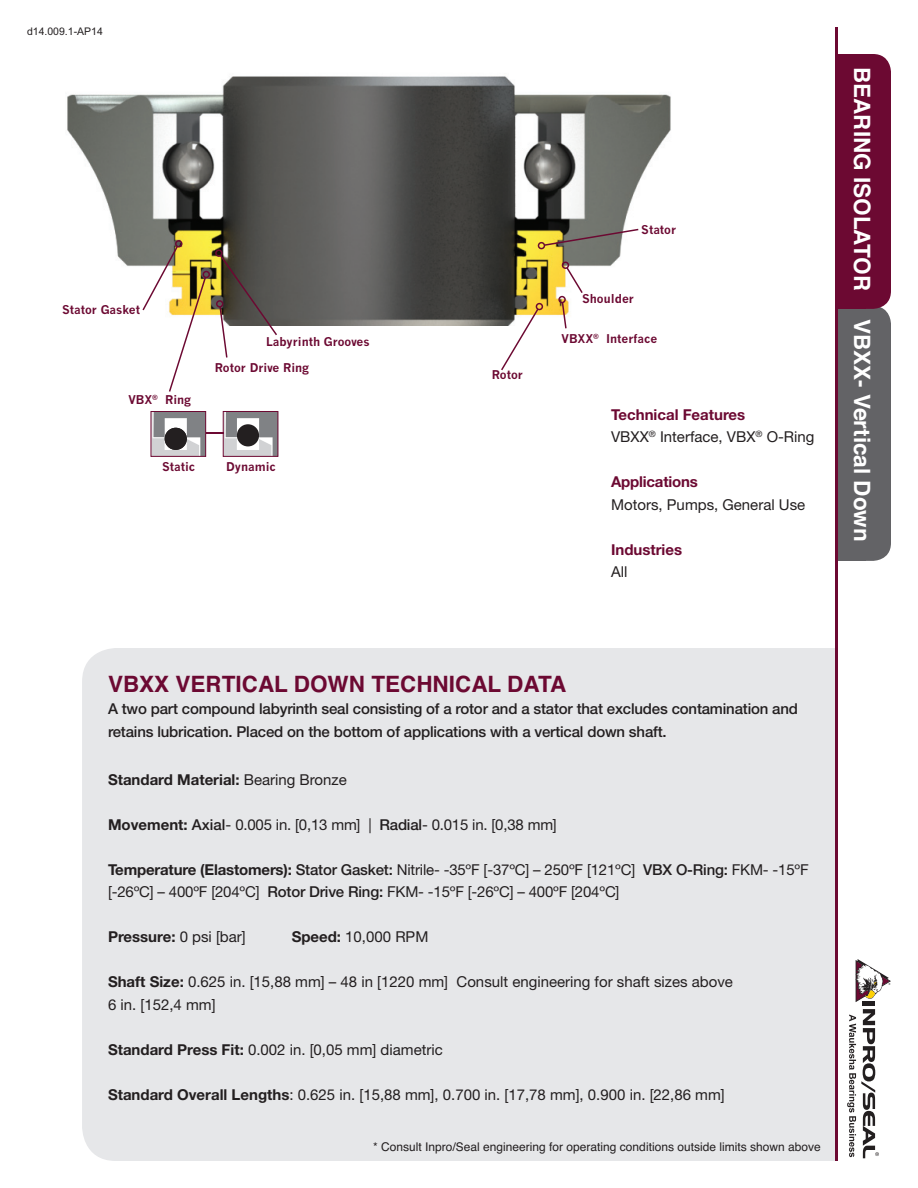
<style>
.page{position:relative;width:918px;height:1188px;background:#fff}
.page>*{position:absolute;margin:0;border:0;box-sizing:border-box;transform-origin:0 0}
.t1{font:700 22.5px "Helvetica";color:#fff}
.t2{font:700 22.5px "Helvetica";color:#6c0932}
.t3{font:15px/22.5px "Helvetica Neue";color:#231f20}
.t4{font:500 15px/22.5px "Helvetica Neue";letter-spacing:-.01em;color:#231f20}
.t5{font:700 15px "Helvetica Neue";color:#231f20}
.t6{font:700 15px "Helvetica Neue";letter-spacing:-.01em;color:#6c0932}
.t7{font:12px "Helvetica";color:#231f20}
.t8{font:700 11.85px "News Gothic";color:#6c0932}
.t9{font:10.5px "Arial";color:#231f20}
.s1{font-weight:700;color:#6c0932}
.s2{font-weight:400}
.s3{font-weight:700}
.s4{font-weight:500}
</style>
<div class="page">
<div style="left:82px;top:648px;width:754px;height:513px;background:#e6e7e9;border-radius:34px"></div>
<div style="left:688px;top:648px;width:148px;height:513px;background:#e6e7e9"></div>
<div style="left:837px;top:306px;width:54px;height:255px;background:#636366;border-radius:18px"></div>
<div style="left:837px;top:306px;width:28px;height:255px;background:#636366"></div>
<img style="left:67px;top:76px;width:604px;height:249px">
<svg style="left:558px;top:262px;width:25px;height:66px"></svg>
<svg style="left:538px;top:229px;width:100px;height:20px;background:#9a9071"></svg>
<svg style="left:142px;top:240px;width:135px;height:152px"></svg>
<svg style="left:501px;top:303px;width:42px;height:67px"></svg>
<div style="left:151px;top:411px;width:55px;height:46px;border:1px solid #6c0932"></div>
<div style="left:223px;top:411px;width:55px;height:46px;border:1px solid #6c0932"></div>
<svg style="left:151px;top:412px;width:127px;height:44px"></svg>
<hr style="left:835px;top:27px;width:3px;height:1134px;background:#6c0932">
<div style="left:837px;top:54px;width:54px;height:255px;background:#6c0932;border-radius:18px"></div>
<div style="left:837px;top:54px;width:28px;height:255px;background:#6c0932"></div>
<hr style="left:863px;top:1002px;width:12px;height:4px;background:#231f20">
<svg style="left:855px;top:959px;width:36px;height:43px"></svg>
<svg style="left:847px;top:1009px;width:32px;height:149px"></svg>
<p class="t9" style="left:27px;top:25px;width:77px">d14.009.1-AP14</p>
<p class="t8" style="left:62px;top:305px;width:79px">Stator Gasket</p>
<p class="t8" style="left:129px;top:395px;width:64px">VBX<sup>®</sup> Ring</p>
<p class="t8" style="left:266px;top:337px;width:105px">Labyrinth Grooves</p>
<p class="t8" style="left:215px;top:363px;width:96px">Rotor Drive Ring</p>
<p class="t8" style="left:162px;top:462px;width:35px">Static</p>
<p class="t8" style="left:226px;top:462px;width:51px">Dynamic</p>
<p class="t8" style="left:492px;top:370px;width:33px">Rotor</p>
<p class="t8" style="left:641px;top:225px;width:36px">Stator</p>
<p class="t8" style="left:582px;top:294px;width:53px">Shoulder</p>
<p class="t8" style="left:562px;top:334px;width:97px">VBXX<sup>®</sup> Interface</p>
<p class="t3" style="left:611px;top:405px;width:205px"><span class="s1">Technical Features<br></span>VBXX<sup>®</sup> Interface, VBX<sup>®</sup> O-Ring</p>
<p class="t6" style="left:611px;top:476px;width:88px">Applications</p>
<p class="t3" style="left:611px;top:495px;width:196px">Motors, Pumps, General Use</p>
<p class="t6" style="left:611px;top:544px;width:73px">Industries</p>
<p class="t3" style="left:611px;top:562px;width:18px">All</p>
<h1 class="t1" style="left:870px;top:67px;width:226px;rotate:90deg">BEARING ISOLATOR</h1>
<h1 class="t1" style="left:870px;top:319px;width:224px;rotate:90deg">VBXX- Vertical Down</h1>
<h1 class="t2" style="left:108px;top:676px;width:460px">VBXX VERTICAL DOWN TECHNICAL DATA</h1>
<p class="t4" style="left:108px;top:699px;width:692px">A two part compound labyrinth seal consisting of a rotor and a stator that excludes contamination and retains lubrication. Placed on the bottom of applications with a vertical down shaft.</p>
<p class="t5" style="left:108px;top:774px;width:240px">Standard Material: <span class="s2">Bearing Bronze</span></p>
<p class="t3" style="left:108px;top:815px;width:450px"><span class="s3">Movement:</span> <span class="s4">Axial</span>- 0.005 in. [0,13 mm] | <span class="s4">Radial</span>- 0.015 in. [0,38 mm]</p>
<p class="t3" style="left:108px;top:860px;width:702px"><span class="s3">Temperature (Elastomers):</span> <span class="s4">Stator Gasket:</span> Nitrile- -35ºF [-37ºC] – 250ºF [121ºC] <span class="s4">VBX O-Ring:</span> FKM- -15ºF [-26ºC] – 400ºF [204ºC] <span class="s4">Rotor Drive Ring:</span> FKM- -15ºF [-26ºC] – 400ºF [204ºC]</p>
<p class="t5" style="left:108px;top:932px;width:139px">Pressure: <span class="s2">0 psi [bar]</span></p>
<p class="t3" style="left:292px;top:927px;width:138px"><span class="s3">Speed:</span> 10,000 RPM</p>
<p class="t3" style="left:108px;top:972px;width:626px"><span class="s3">Shaft Size:</span> 0.625 in. [15,88 mm] – 48 in [1220 mm] Consult engineering for shaft sizes above<br>6 in. [152,4 mm]</p>
<p class="t3" style="left:108px;top:1040px;width:336px"><span class="s3">Standard Press Fit:</span> 0.002 in. [0,05 mm] diametric</p>
<p class="t3" style="left:108px;top:1085px;width:618px"><span class="s3">Standard Overall Lengths</span>: 0.625 in. [15,88 mm], 0.700 in. [17,78 mm], 0.900 in. [22,86 mm]</p>
<p class="t7" style="left:373px;top:1142px;width:449px">* Consult Inpro/Seal engineering for operating conditions outside limits shown above</p>
</div>
